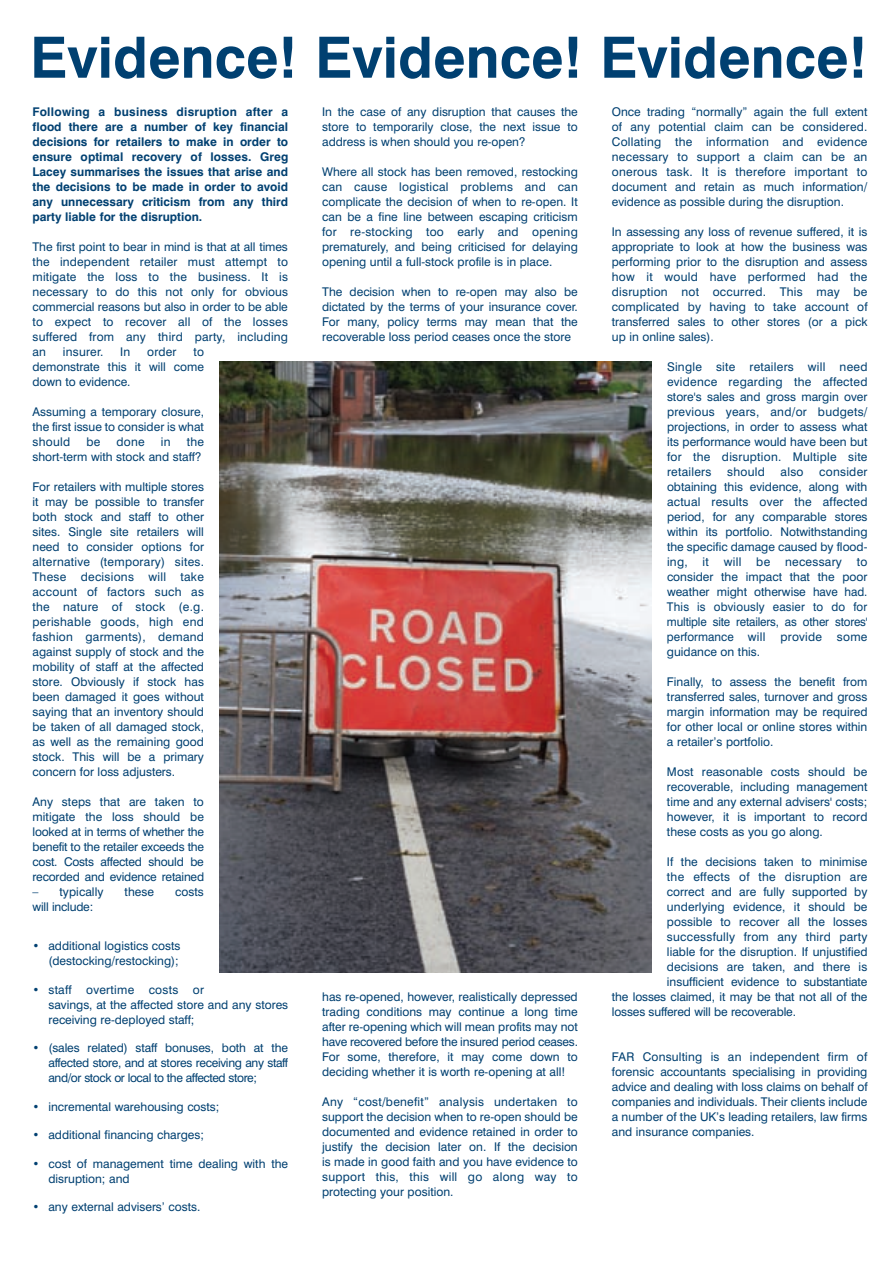
<style>
.page{position:relative;width:893px;height:1263px;background:#fff}
.page>*{position:absolute;margin:0;border:0;box-sizing:border-box;transform-origin:0 0}
.t1{font:700 57px "Swiss 721 BT";color:#004071}
.t2{font:12px/15px "Swiss 721 BT";color:#004071;text-align:justify}
.t3{font:700 12px/15px "Swiss 721 BT";color:#004071;text-align:justify}
.t4{font:12px "Swiss 721 BT";letter-spacing:.02em;color:#004071}
</style>
<div class="page">
<img style="left:219px;top:361px;width:432px;height:612px">
<h1 class="t1" style="left:30px;top:37px;width:839px">Evidence! Evidence! Evidence!</h1>
<p class="t3" style="left:33px;top:106px;width:257px">Following a business disruption after a flood there are a number of key financial decisions for retailers to make in order to ensure optimal recovery of losses. Greg Lacey summarises the issues that arise and the decisions to be made in order to avoid any unnecessary criticism from any third party liable for the disruption.</p>
<p class="t2" style="left:33px;top:241px;width:257px">The first point to bear in mind is that at all times the independent retailer must attempt to mitigate the loss to the business. It is necessary to do this not only for obvious commercial reasons but also in order to be able to expect to recover all of the losses suffered from any third party, including an</p>
<p class="t2" style="left:612px;top:106px;width:257px">Once trading “normally” again the full extent of any potential claim can be considered.<br>Collating the information and evidence necessary to support a claim can be an onerous task. It is therefore important to document and retain as much information/ evidence as possible during the disruption.</p>
<p class="t2" style="left:612px;top:226px;width:257px">In assessing any loss of revenue suffered, it is appropriate to look at how the business was performing prior to the disruption and assess how it would have performed had the disruption not occurred. This may be complicated by having to take account of transferred sales to other stores (or a pick up in online sales).</p>
<p class="t2" style="left:667px;top:361px;width:202px">Single site retailers will need evidence regarding the affected store's sales and gross margin over previous years, and/or budgets/ projections, in order to assess what its performance would have been but for the disruption. Multiple site retailers</p>
<p class="t2" style="left:322px;top:106px;width:257px">In the case of any disruption that causes the store to temporarily close, the next issue to address is when should you re-open?</p>
<p class="t2" style="left:322px;top:166px;width:257px">Where all stock has been removed, restocking can cause logistical problems and can complicate the decision of when to re-open. It can be a fine line between escaping criticism for re-stocking too early and opening prematurely, and being criticised for delaying opening until a full-stock profile is in place.</p>
<p class="t2" style="left:322px;top:286px;width:257px">The decision when to re-open may also be dictated by the terms of your insurance cover.<br>For many, policy terms may mean that the recoverable loss period ceases once the store</p>
<p class="t2" style="left:63px;top:346px;width:42px">insurer.</p>
<p class="t2" style="left:120px;top:346px;width:12px">In</p>
<p class="t2" style="left:147px;top:346px;width:31px">order</p>
<p class="t2" style="left:33px;top:346px;width:173px;text-indent:161px">to demonstrate this it will come down to evidence.</p>
<p class="t2" style="left:33px;top:406px;width:173px">Assuming a temporary closure, the first issue to consider is what should</p>
<p class="t2" style="left:33px;top:436px;width:173px;text-align:right">the<br>short-term with stock and staff?</p>
<p class="t2" style="left:33px;top:481px;width:173px">For retailers with multiple stores it may be possible to transfer both stock and staff to other sites. Single site retailers will need to consider options for alternative (temporary) sites.<br>These decisions will take account of factors such as the nature of stock (e.g. perishable goods, high end fashion garments), demand against supply of stock and the mobility of staff at the affected store. Obviously if stock has been damaged it goes without saying that an inventory should be taken of all damaged stock, as well as the remaining good stock. This will be a primary concern for loss adjusters.</p>
<p class="t2" style="left:33px;top:796px;width:173px">Any steps that are taken to mitigate the loss should be looked at in terms of whether the benefit to the retailer exceeds the cost. Costs affected should be recorded and evidence retained</p>
<p class="t2" style="left:33px;top:886px;width:73px">– typically</p>
<p class="t2" style="left:125px;top:886px;width:31px">these</p>
<p class="t2" style="left:175px;top:886px;width:30px">costs</p>
<p class="t2" style="left:33px;top:901px;width:62px">will include:</p>
<p class="t2" style="left:33px;top:940px;width:149px;text-align:right">• additional logistics costs (destocking/restocking);</p>
<p class="t2" style="left:48px;top:983px;width:241px;text-align:left;text-indent:-16px">• staff overtime costs or<br>savings, at the affected store and any stores receiving re-deployed staff;</p>
<p class="t2" style="left:48px;top:1042px;width:241px;text-indent:-16px">• (sales related) staff bonuses, both at the affected store, and at stores receiving any staff and/or stock or local to the affected store;</p>
<p class="t2" style="left:33px;top:1100px;width:188px">• incremental warehousing costs;</p>
<p class="t2" style="left:33px;top:1129px;width:173px">• additional financing charges;</p>
<p class="t2" style="left:48px;top:1157px;width:241px;text-indent:-16px">• cost of management time dealing with the disruption; and</p>
<p class="t2" style="left:33px;top:1201px;width:169px">• any external advisers’ costs.</p>
<p class="t2" style="left:86px;top:436px;width:15px">be</p>
<p class="t2" style="left:116px;top:436px;width:30px">done</p>
<p class="t2" style="left:161px;top:436px;width:11px">in</p>
<p class="t2" style="left:667px;top:466px;width:202px;text-indent:152px">consider obtaining this evidence, along with actual results over the affected period, for any comparable stores within its portfolio. Notwithstanding the specific damage caused by flood&shy;ing, it will be necessary to consider the impact that the poor weather might otherwise have had.<br>This is obviously easier to do for multiple site retailers, as other stores' performance will provide some guidance on this.</p>
<p class="t2" style="left:667px;top:676px;width:202px">Finally, to assess the benefit from transferred sales, turnover and gross margin information may be required for other local or online stores within a retailer’s portfolio.</p>
<p class="t2" style="left:667px;top:766px;width:202px">Most reasonable costs should be recoverable, including management time and any external advisers' costs; however, it is important to record these costs as you go along.</p>
<p class="t2" style="left:667px;top:856px;width:202px">If the decisions taken to minimise</p>
<p class="t4" style="left:667px;top:873px;width:202px">the effects of the disruption are</p>
<p class="t2" style="left:667px;top:886px;width:202px">correct and are fully supported by</p>
<p class="t2" style="left:667px;top:901px;width:202px">underlying evidence, it should be</p>
<p class="t2" style="left:667px;top:916px;width:202px">possible to recover all the losses</p>
<p class="t4" style="left:667px;top:933px;width:202px">successfully from any third party</p>
<p class="t2" style="left:667px;top:946px;width:202px">liable for the disruption. If unjustified</p>
<p class="t2" style="left:667px;top:961px;width:202px">decisions are taken, and there is</p>
<p class="t2" style="left:667px;top:976px;width:202px">insufficient evidence to substantiate</p>
<p class="t2" style="left:612px;top:991px;width:257px">the losses claimed, it may be that not all of the</p>
<p class="t2" style="left:612px;top:1006px;width:186px">losses suffered will be recoverable.</p>
<p class="t2" style="left:612px;top:1051px;width:257px">FAR Consulting is an independent firm of forensic accountants specialising in providing advice and dealing with loss claims on behalf of companies and individuals. Their clients include a number of the UK’s leading retailers, law firms and insurance companies.</p>
<p class="t2" style="left:727px;top:466px;width:39px">should</p>
<p class="t2" style="left:781px;top:466px;width:24px">also</p>
<p class="t2" style="left:322px;top:991px;width:257px">has re-opened, however, realistically depressed trading conditions may continue a long time after re-opening which will mean profits may not have recovered before the insured period ceases.<br>For some, therefore, it may come down to deciding whether it is worth re-opening at all!</p>
<p class="t2" style="left:322px;top:1096px;width:257px">Any “cost/benefit” analysis undertaken to support the decision when to re-open should be documented and evidence retained in order to justify the decision later on. If the decision is made in good faith and you have evidence to support this, this will go along way to protecting your position.</p>
</div>
